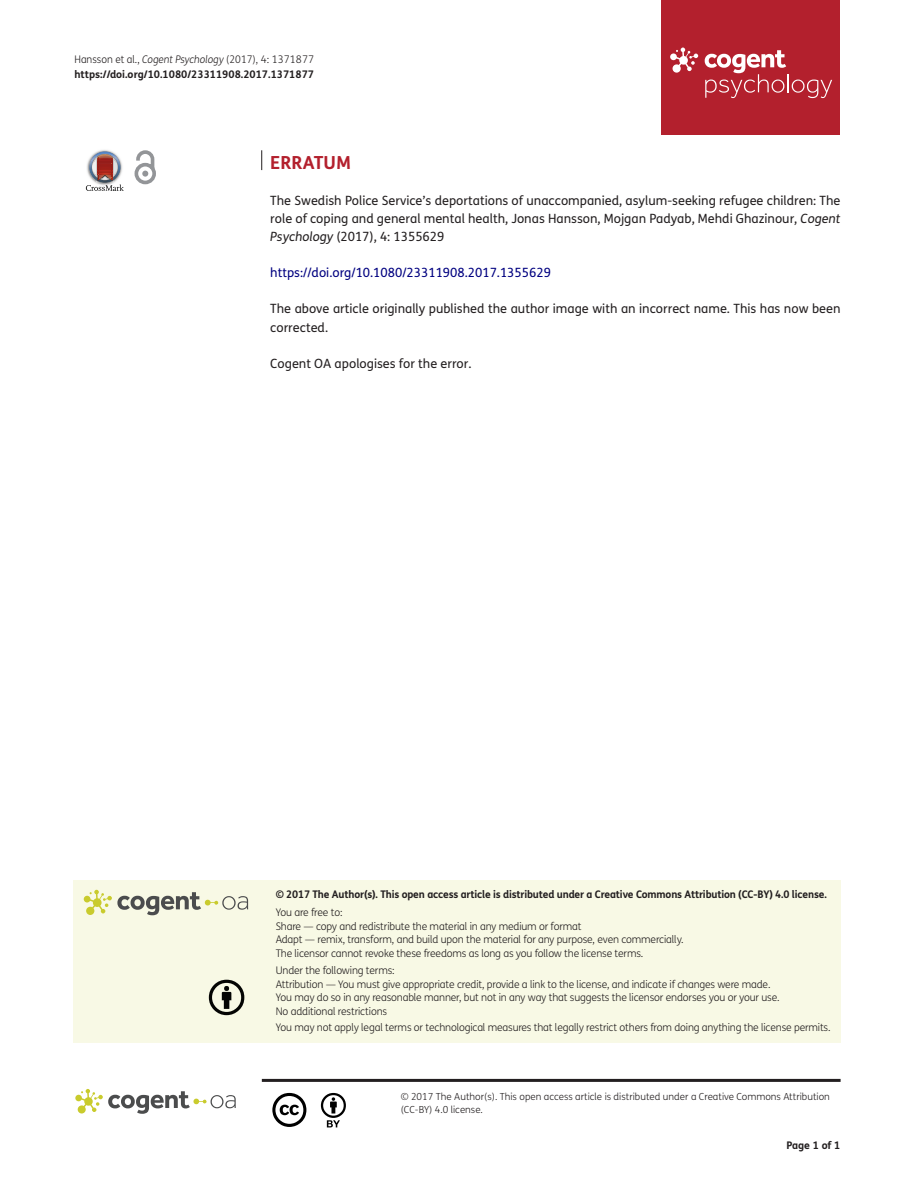
<style>
.page{position:relative;width:915px;height:1191px;background:#fff}
.page>*{position:absolute;margin:0;border:0;box-sizing:border-box;transform-origin:0 0}
.t1{font:700 18px "FS Me Pro";color:#b3202d}
.t2{font:12.75px/18px "FS Me Pro";color:#231f20;text-align:justify}
.t3{font:12.75px "FS Me Pro";color:#000080}
.t4{font:300 10.5px/13.5px "FS Me Pro";letter-spacing:-.015em;color:#231f20}
.t5{font:700 10.5px/15px "FS Me Pro";letter-spacing:-.015em;color:#231f20}
.t6{font:300 9.75px/12.8px "FS Me Pro";color:#231f20}
.s1{font-weight:300}
.s2{font-weight:300;font-style:italic}
.s3{font-style:italic}
</style>
<div class="page">
<div style="left:661px;top:0;width:179px;height:134px;background:#b3202d"></div>
<svg style="left:670px;top:48px;width:28px;height:25px"></svg>
<svg style="left:704px;top:50px;width:127px;height:48px"></svg>
<svg style="left:86px;top:151px;width:38px;height:40px"></svg>
<svg style="left:134px;top:150px;width:22px;height:34px"></svg>
<svg style="left:261px;top:150px;width:1px;height:20px"></svg>
<hr style="left:262px;top:1078px;width:578px;height:3px;background:#231f20">
<svg style="left:75px;top:1089px;width:161px;height:24px"></svg>
<svg style="left:272px;top:1093px;width:34px;height:34px"></svg>
<svg style="left:321px;top:1093px;width:25px;height:34px"></svg>
<svg style="left:84px;top:889px;width:164px;height:26px"></svg>
<svg style="left:209px;top:979px;width:35px;height:36px"></svg>
<p class="t5" style="left:74px;top:51px;width:241px"><span class="s1">Hansson et al.,</span> <span class="s2">Cogent Psychology</span> <span class="s1">(2017), 4: 1371877 </span>https://doi.org/10.1080/23311908.2017.1371877</p>
<h1 class="t1" style="left:270px;top:149px;width:82px">ERRATUM</h1>
<p class="t2" style="left:270px;top:192px;width:571px">The Swedish Police Service’s deportations of unaccompanied, asylum-seeking refugee children: The role of coping and general mental health, Jonas Hansson, Mojgan Padyab, Mehdi Ghazinour, <span class="s3">Cogent Psychology</span> (2017), 4: 1355629</p>
<p class="t3" style="left:270px;top:264px;width:282px">https://doi.org/10.1080/23311908.2017.1355629</p>
<p class="t2" style="left:270px;top:300px;width:571px">The above article originally published the author image with an incorrect name. This has now been corrected.</p>
<p class="t2" style="left:270px;top:354px;width:203px">Cogent OA apologises for the error.</p>
<p class="t5" style="left:276px;top:886px;width:552px">© 2017 The Author(s). This open access article is distributed under a Creative Commons Attribution (CC-BY) 4.0 license.</p>
<p class="t4" style="left:276px;top:905px;width:409px">You are free to:<br>Share — copy and redistribute the material in any medium or format<br>Adapt — remix, transform, and build upon the material for any purpose, even commercially.<br>The licensor cannot revoke these freedoms as long as you follow the license terms.</p>
<p class="t4" style="left:276px;top:963px;width:505px">Under the following terms:<br>Attribution — You must give appropriate credit, provide a link to the license, and indicate if changes were made.<br>You may do so in any reasonable manner, but not in any way that suggests the licensor endorses you or your use.<br>No additional restrictions</p>
<p class="t4" style="left:276px;top:1020px;width:556px">You may not apply legal terms or technological measures that legally restrict others from doing anything the license permits.</p>
<p class="t6" style="left:400px;top:1090px;width:430px">© 2017 The Author(s). This open access article is distributed under a Creative Commons Attribution (CC-BY) 4.0 license.</p>
<p class="t5" style="left:786px;top:1137px;width:56px">Page 1 of 1</p>
</div>
